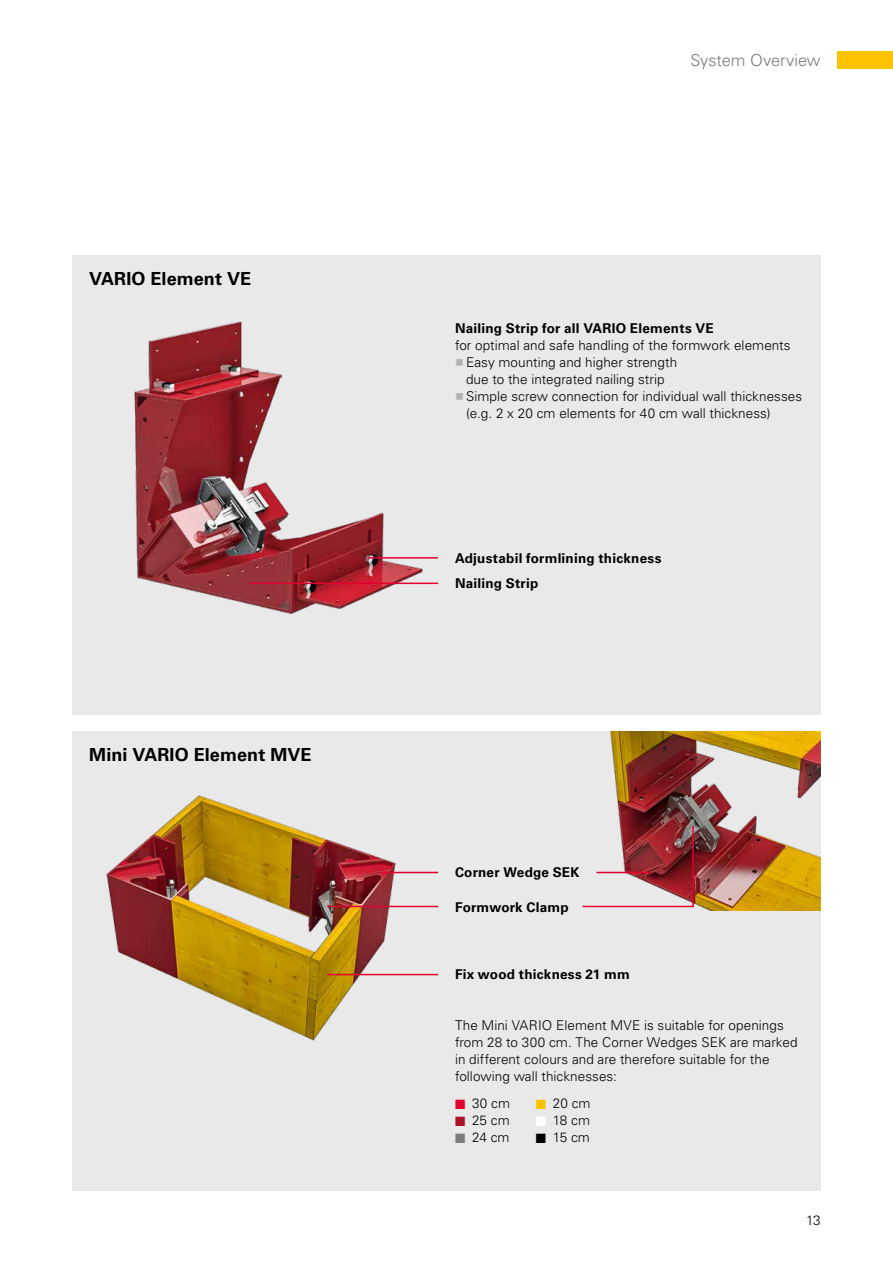
<style>
.page{position:relative;width:893px;height:1263px;background:#fff}
.page>*{position:absolute;margin:0;border:0;box-sizing:border-box;transform-origin:0 0}
.t1{font:700 18px "Univers LT Pro";letter-spacing:.005em;color:#000}
.t2{font:300 16.5px "Univers LT Pro";letter-spacing:-.005em;color:#7b7b7a}
.t3{font:300 13.5px/17px "Univers LT Pro";letter-spacing:.005em;color:#000}
.t4{font:700 13.5px "Univers LT Pro";letter-spacing:.015em;color:#000}
.s1{font-family:"Arial Unicode MS";font-weight:400;font-size:15px;color:#b1b2b3}
.s2{color:#e4002c}
.s3{color:#a81428}
.s4{color:#7b7b7a}
.s5{color:#fdc300}
.s6{color:#fff}
</style>
<div class="page">
<div style="left:838px;top:51px;width:55px;height:17px;background:#fdc300"></div>
<div style="left:72px;top:731px;width:749px;height:460px;background:#e9e9e9"></div>
<div style="left:72px;top:255px;width:749px;height:459px;background:#e9e9e9"></div>
<img style="left:106px;top:795px;width:297px;height:246px">
<img style="left:610px;top:731px;width:210px;height:180px">
<img style="left:134px;top:321px;width:297px;height:293px">
<hr style="left:327px;top:906px;width:111px;height:1px;background:#e4002c">
<svg style="left:582px;top:824px;width:113px;height:84px"></svg>
<hr style="left:383px;top:872px;width:55px;height:1px;background:#e4002c">
<hr style="left:596px;top:872px;width:55px;height:1px;background:#e4002c">
<hr style="left:327px;top:974px;width:111px;height:1px;background:#e4002c">
<hr style="left:249px;top:583px;width:189px;height:1px;background:#e4002c">
<hr style="left:369px;top:557px;width:69px;height:2px;background:#e4002c">
<h1 class="t1" style="left:89px;top:268px;width:163px">VARIO Element VE</h1>
<h1 class="t1" style="left:89px;top:744px;width:224px">Mini VARIO Element MVE</h1>
<p class="t2" style="left:690px;top:50px;width:132px">System Overview</p>
<p class="t4" style="left:455px;top:320px;width:260px">Nailing Strip for all VARIO Elements VE</p>
<p class="t3" style="left:455px;top:337px;width:337px">for optimal and safe handling of the formwork elements</p>
<p class="t3" style="left:455px;top:354px;width:224px;text-align:center"><span class="s1">■</span>Easy mounting and higher strength due to the integrated nailing strip</p>
<p class="t3" style="left:466px;top:388px;width:338px;text-indent:-11px"><span class="s1">■</span>Simple screw connection for individual wall thicknesses (e.g. 2 x 20 cm elements for 40 cm wall thickness)</p>
<p class="t4" style="left:455px;top:550px;width:208px">Adjustabil formlining thickness</p>
<p class="t4" style="left:455px;top:575px;width:85px">Nailing Strip</p>
<p class="t4" style="left:455px;top:864px;width:126px">Corner Wedge SEK</p>
<p class="t4" style="left:455px;top:899px;width:115px">Formwork Clamp</p>
<p class="t4" style="left:455px;top:967px;width:176px">Fix wood thickness 21 mm</p>
<p class="t3" style="left:455px;top:1017px;width:344px">The Mini VARIO Element MVE is suitable for openings from 28 to 300 cm. The Corner Wedges SEK are marked in different colours and are therefore suitable for the following wall thicknesses:</p>
<p class="t3" style="left:455px;top:1095px;width:57px"><span class="s2">■</span> 30 cm</p>
<p class="t3" style="left:455px;top:1112px;width:56px"><span class="s3">■</span> 25 cm</p>
<p class="t3" style="left:455px;top:1129px;width:56px"><span class="s4">■</span> 24 cm</p>
<p class="t3" style="left:536px;top:1095px;width:56px"><span class="s5">■</span> 20 cm</p>
<p class="t3" style="left:536px;top:1112px;width:56px"><span class="s6">■</span> 18 cm</p>
<p class="t3" style="left:536px;top:1129px;width:56px">■ 15 cm</p>
<p class="t3" style="left:806px;top:1212px;width:16px">13</p>
</div>
